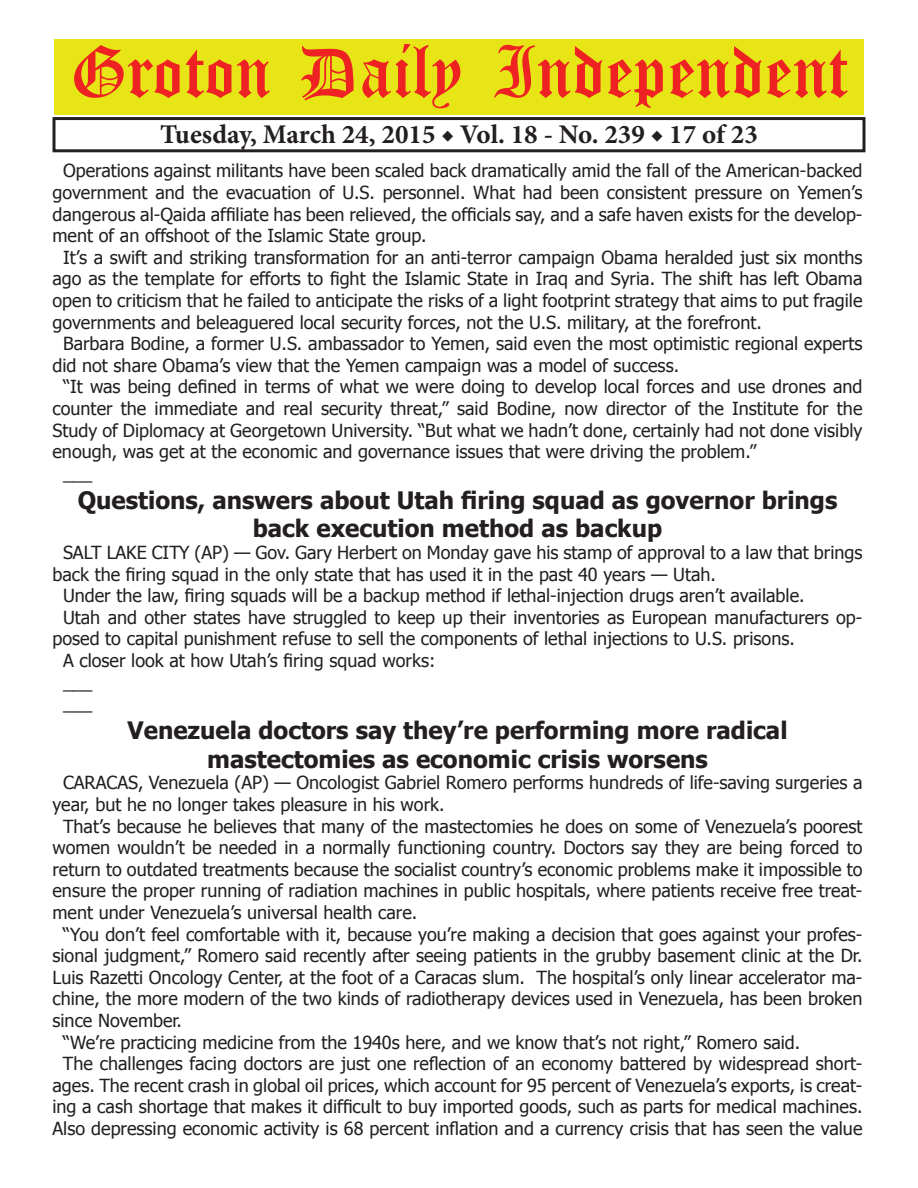
<style>
.page{position:relative;width:918px;height:1188px;background:#fff}
.page>*{position:absolute;margin:0;border:0;box-sizing:border-box;transform-origin:0 0}
.t1{font:54px "Old English Five";color:#ee2123}
.t2{font:700 27px "Minion Pro";color:#231f20}
.t3{font:700 24px/28.8px "Tahoma";color:#231f20;text-align:center}
.t4{font:18px "Tahoma";color:#231f20}
</style>
<div class="page">
<div style="left:52px;top:117px;width:814px;height:35px;border:3px solid #231f20"></div>
<div style="left:54px;top:40px;width:810px;height:75px;background:#e7e515"></div>
<h1 class="t1" style="left:70px;top:47px;width:779px">Groton Daily Independent</h1>
<h2 class="t2" style="left:160px;top:116px;width:599px">Tuesday, March 24, 2015 ◆ Vol. 18 - No. 239 ◆ 17 of 23</h2>
<p class="t4" style="left:63px;top:159px;width:801px">Operations against militants have been scaled back dramatically amid the fall of the American-backed</p>
<p class="t4" style="left:53px;top:180px;width:811px">government and the evacuation of U.S. personnel. What had been consistent pressure on Yemen’s</p>
<p class="t4" style="left:53px;top:202px;width:812px">dangerous al-Qaida affiliate has been relieved, the officials say, and a safe haven exists for the develop-</p>
<p class="t4" style="left:53px;top:224px;width:376px">ment of an offshoot of the Islamic State group.</p>
<p class="t4" style="left:63px;top:245px;width:801px">It’s a swift and striking transformation for an anti-terror campaign Obama heralded just six months</p>
<p class="t4" style="left:53px;top:267px;width:811px">ago as the template for efforts to fight the Islamic State in Iraq and Syria. The shift has left Obama</p>
<p class="t4" style="left:53px;top:288px;width:811px">open to criticism that he failed to anticipate the risks of a light footprint strategy that aims to put fragile</p>
<p class="t4" style="left:53px;top:310px;width:711px">governments and beleaguered local security forces, not the U.S. military, at the forefront.</p>
<p class="t4" style="left:63px;top:332px;width:801px">Barbara Bodine, a former U.S. ambassador to Yemen, said even the most optimistic regional experts</p>
<p class="t4" style="left:53px;top:353px;width:628px">did not share Obama’s view that the Yemen campaign was a model of success.</p>
<p class="t4" style="left:63px;top:375px;width:801px">“It was being defined in terms of what we were doing to develop local forces and use drones and</p>
<p class="t4" style="left:53px;top:396px;width:811px">counter the immediate and real security threat,” said Bodine, now director of the Institute for the</p>
<p class="t4" style="left:53px;top:418px;width:811px">Study of Diplomacy at Georgetown University. “But what we hadn’t done, certainly had not done visibly</p>
<p class="t4" style="left:53px;top:440px;width:705px">enough, was get at the economic and governance issues that were driving the problem.”</p>
<p class="t4" style="left:63px;top:461px;width:31px">___</p>
<h3 class="t3" style="left:78px;top:484px;width:761px">Questions, answers about Utah firing squad as governor brings back execution method as backup</h3>
<p class="t4" style="left:63px;top:540px;width:801px">SALT LAKE CITY (AP) — Gov. Gary Herbert on Monday gave his stamp of approval to a law that brings</p>
<p class="t4" style="left:53px;top:562px;width:665px">back the firing squad in the only state that has used it in the past 40 years — Utah.</p>
<p class="t4" style="left:63px;top:584px;width:743px">Under the law, firing squads will be a backup method if lethal-injection drugs aren’t available.</p>
<p class="t4" style="left:63px;top:605px;width:801px">Utah and other states have struggled to keep up their inventories as European manufacturers op-</p>
<p class="t4" style="left:53px;top:627px;width:744px">posed to capital punishment refuse to sell the components of lethal injections to U.S. prisons.</p>
<p class="t4" style="left:63px;top:648px;width:374px">A closer look at how Utah’s firing squad works:</p>
<p class="t4" style="left:63px;top:670px;width:31px">___</p>
<p class="t4" style="left:63px;top:692px;width:31px">___</p>
<h3 class="t3" style="left:128px;top:714px;width:662px">Venezuela doctors say they’re performing more radical mastectomies as economic crisis worsens</h3>
<p class="t4" style="left:63px;top:771px;width:801px">CARACAS, Venezuela (AP) — Oncologist Gabriel Romero performs hundreds of life-saving surgeries a</p>
<p class="t4" style="left:53px;top:792px;width:394px">year, but he no longer takes pleasure in his work.</p>
<p class="t4" style="left:63px;top:814px;width:801px">That’s because he believes that many of the mastectomies he does on some of Venezuela’s poorest</p>
<p class="t4" style="left:53px;top:836px;width:811px">women wouldn’t be needed in a normally functioning country. Doctors say they are being forced to</p>
<p class="t4" style="left:53px;top:857px;width:811px">return to outdated treatments because the socialist country’s economic problems make it impossible to</p>
<p class="t4" style="left:53px;top:879px;width:812px">ensure the proper running of radiation machines in public hospitals, where patients receive free treat-</p>
<p class="t4" style="left:53px;top:900px;width:366px">ment under Venezuela’s universal health care.</p>
<p class="t4" style="left:63px;top:922px;width:801px">“You don’t feel comfortable with it, because you’re making a decision that goes against your profes-</p>
<p class="t4" style="left:52px;top:944px;width:812px">sional judgment,” Romero said recently after seeing patients in the grubby basement clinic at the Dr.</p>
<p class="t4" style="left:52px;top:965px;width:811px">Luis Razetti Oncology Center, at the foot of a Caracas slum. The hospital’s only linear accelerator ma-</p>
<p class="t4" style="left:52px;top:987px;width:811px">chine, the more modern of the two kinds of radiotherapy devices used in Venezuela, has been broken</p>
<p class="t4" style="left:52px;top:1008px;width:131px">since November.</p>
<p class="t4" style="left:63px;top:1030px;width:739px">“We’re practicing medicine from the 1940s here, and we know that’s not right,” Romero said.</p>
<p class="t4" style="left:63px;top:1052px;width:801px">The challenges facing doctors are just one reflection of an economy battered by widespread short-</p>
<p class="t4" style="left:52px;top:1073px;width:812px">ages. The recent crash in global oil prices, which account for 95 percent of Venezuela’s exports, is creat-</p>
<p class="t4" style="left:52px;top:1095px;width:812px">ing a cash shortage that makes it difficult to buy imported goods, such as parts for medical machines.</p>
<p class="t4" style="left:52px;top:1116px;width:812px">Also depressing economic activity is 68 percent inflation and a currency crisis that has seen the value</p>
</div>
